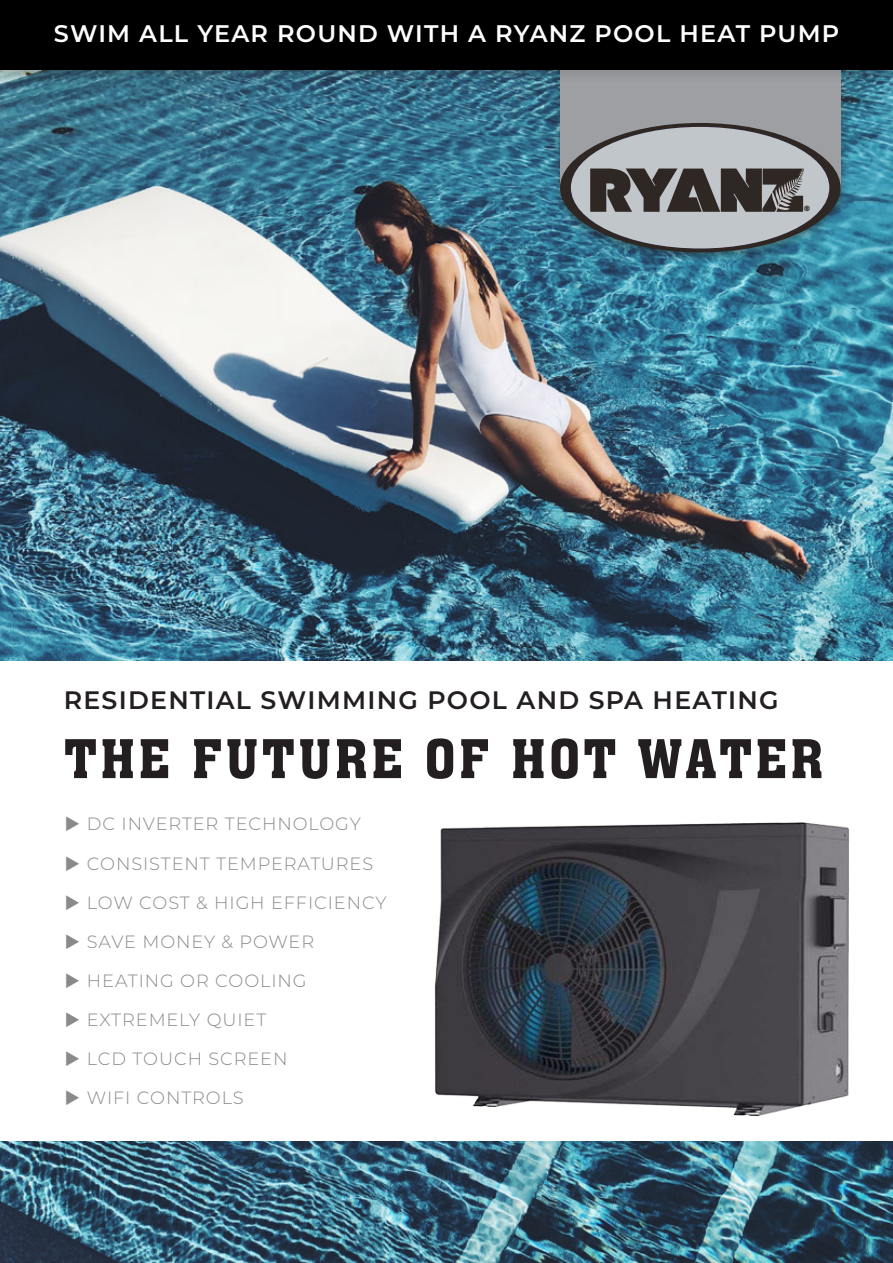
<style>
.page{position:relative;width:893px;height:1263px;background:#fff}
.page>*{position:absolute;margin:0;border:0;box-sizing:border-box;transform-origin:0 0}
.t1{font:61.8px "Null Free";color:#2e2724}
.t2{font:700 52.35px "Aachen";letter-spacing:.05em;color:#231f20}
.t3{font:600 25.2px "Montserrat";letter-spacing:.05em;color:#231f20}
.t4{font:600 24px "Montserrat";letter-spacing:.05em;color:#fff}
.t5{font:300 17.7px "Montserrat";letter-spacing:.05em;color:#8a8a8a}
.t6{font:800 7.35px "Dolce Vita";color:#2e2724}
</style>
<div class="page">
<img style="left:0;top:85px;width:893px;height:1178px">
<div style="left:0;top:661px;width:893px;height:480px;background:#fff"></div>
<div style="left:551px;top:64px;width:299px;height:201px;background:#231f20;opacity:.5"></div>
<div style="left:560px;top:70px;width:280px;height:119px;background:#9d9fa2"></div>
<svg style="left:560px;top:123px;width:281px;height:129px;background:#9aa3a9"></svg>
<div style="left:0;top:0;width:893px;height:85px;background:#231f20;opacity:.15"></div>
<div style="left:0;top:0;width:893px;height:70px;background:#000"></div>
<img style="left:312px;top:822px;width:581px;height:333px">
<p class="t4" style="left:54px;top:17px;width:787px">SWIM ALL YEAR ROUND WITH A RYANZ POOL HEAT PUMP</p>
<p class="t1" style="left:589px;top:158px;width:174px">RYAN</p>
<p class="t6" style="left:804px;top:205px;width:7px">®</p>
<p class="t3" style="left:64px;top:682px;width:716px">RESIDENTIAL SWIMMING POOL AND SPA HEATING</p>
<p class="t2" style="left:64px;top:721px;width:762px">THE FUTURE OF HOT WATER</p>
<p class="t5" style="left:65px;top:812px;width:298px">◆ DC INVERTER TECHNOLOGY</p>
<p class="t5" style="left:65px;top:851px;width:310px">◆ CONSISTENT TEMPERATURES</p>
<p class="t5" style="left:65px;top:890px;width:323px">◆ LOW COST &amp; HIGH EFFICIENCY</p>
<p class="t5" style="left:65px;top:929px;width:251px">◆ SAVE MONEY &amp; POWER</p>
<p class="t5" style="left:65px;top:968px;width:243px">◆ HEATING OR COOLING</p>
<p class="t5" style="left:65px;top:1007px;width:203px">◆ EXTREMELY QUIET</p>
<p class="t5" style="left:65px;top:1047px;width:224px">◆ LCD TOUCH SCREEN</p>
<p class="t5" style="left:65px;top:1086px;width:180px">◆ WIFI CONTROLS</p>
</div>
